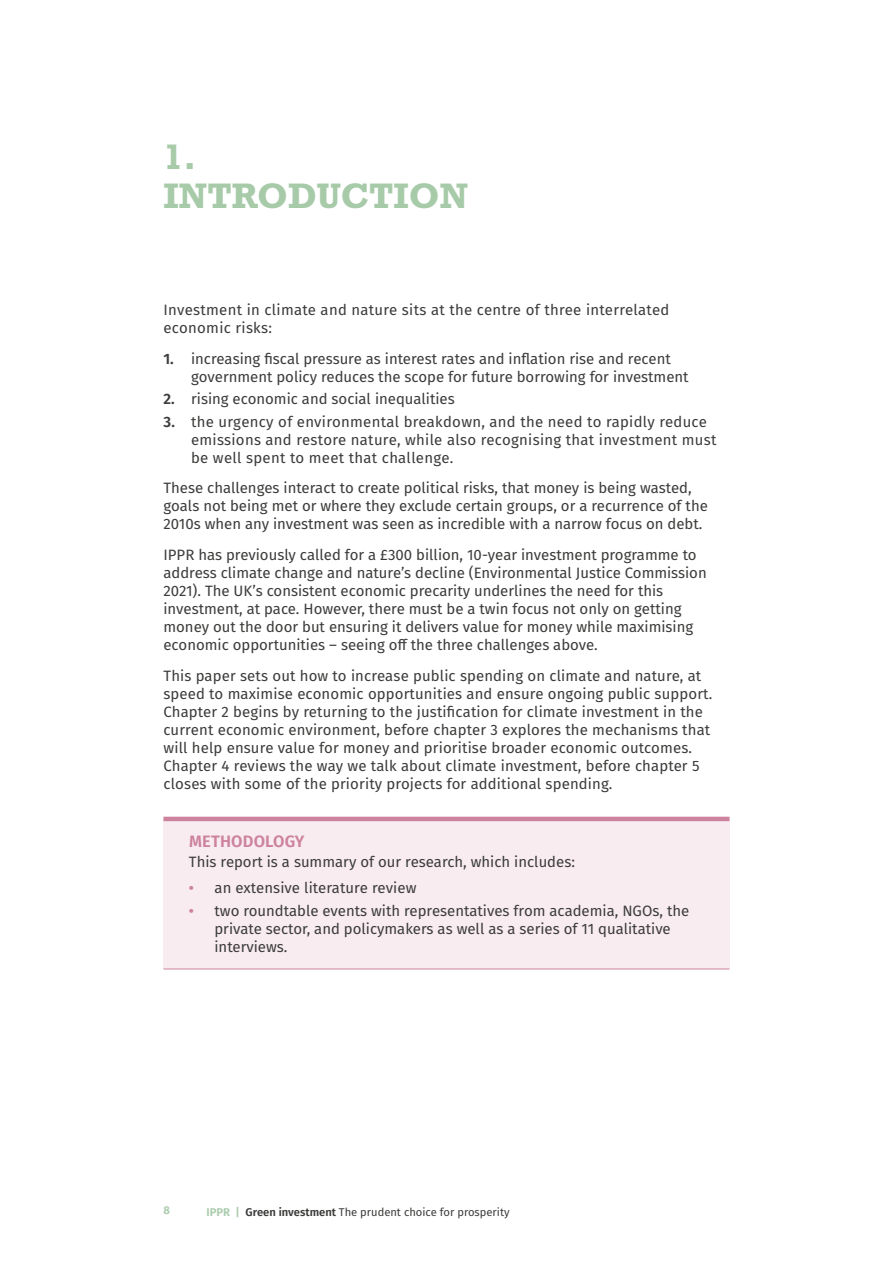
<style>
.page{position:relative;width:893px;height:1263px;background:#fff}
.page>*{position:absolute;margin:0;border:0;box-sizing:border-box;transform-origin:0 0}
.t1{font:700 36px/39px "Rockwell Std";color:#a7caa9}
.t2{font:600 16.5px "Fira Sans";letter-spacing:.01em;color:#cd829e}
.t3{font:15px/18px "Fira Sans";color:#3c3c3b}
.t4{font:15px/18px "Fira Sans";letter-spacing:.02em;color:#3c3c3b}
.t5{font:11.25px "Fira Sans";color:#3c3c3b}
.t6{font:600 11.25px "Fira Sans";color:#a7caa9}
.s1{font-weight:600}
.s2{font-weight:600;color:#cd829e}
.s3{font-weight:600;color:#a7caa9}
</style>
<div class="page">
<div style="left:163px;top:818px;width:566px;height:33px;background:#f8ecf0"></div>
<hr style="left:163px;top:817px;width:566px;height:4px;background:#cd829e">
<div style="left:163px;top:840px;width:566px;height:43px;background:#f8ecf0"></div>
<div style="left:163px;top:866px;width:566px;height:44px;background:#f8ecf0"></div>
<div style="left:163px;top:889px;width:566px;height:79px;background:#f8ecf0"></div>
<hr style="left:163px;top:968px;width:566px;height:1px;background:#cd829e">
<h1 class="t1" style="left:163px;top:137px;width:306px">1.<br>INTRODUCTION</h1>
<p class="t4" style="left:163px;top:301px;width:507px">Investment in climate and nature sits at the centre of three interrelated economic risks:</p>
<p class="t3" style="left:191px;top:349px;width:499px;text-indent:-28px"><span class="s1">1.</span> increasing fiscal pressure as interest rates and inflation rise and recent government policy reduces the scope for future borrowing for investment</p>
<p class="t3" style="left:163px;top:390px;width:293px"><span class="s1">2.</span> rising economic and social inequalities</p>
<p class="t4" style="left:191px;top:412px;width:527px;text-indent:-28px"><span class="s1">3.</span> the urgency of environmental breakdown, and the need to rapidly reduce emissions and restore nature, while also recognising that investment must be well spent to meet that challenge.</p>
<p class="t3" style="left:163px;top:479px;width:546px">These challenges interact to create political risks, that money is being wasted, goals not being met or where they exclude certain groups, or a recurrence of the<br>2010s when any investment was seen as incredible with a narrow focus on debt.</p>
<p class="t3" style="left:163px;top:545px;width:545px">IPPR has previously called for a £300 billion, 10-year investment programme to address climate change and nature’s decline (Environmental Justice Commission 2021). The UK’s consistent economic precarity underlines the need for this investment, at pace. However, there must be a twin focus not only on getting money out the door but ensuring it delivers value for money while maximising economic opportunities – seeing off the three challenges above.</p>
<p class="t3" style="left:163px;top:666px;width:550px">This paper sets out how to increase public spending on climate and nature, at speed to maximise economic opportunities and ensure ongoing public support.<br>Chapter 2 begins by returning to the justification for climate investment in the current economic environment, before chapter 3 explores the mechanisms that will help ensure value for money and prioritise broader economic outcomes.<br>Chapter 4 reviews the way we talk about climate investment, before chapter 5 closes with some of the priority projects for additional spending.</p>
<p class="t2" style="left:189px;top:827px;width:117px">METHODOLOGY</p>
<p class="t3" style="left:189px;top:852px;width:387px">This report is a summary of our research, which includes:</p>
<p class="t3" style="left:189px;top:879px;width:229px"><span class="s2">•</span> an extensive literature review</p>
<p class="t3" style="left:214px;top:901px;width:476px;text-indent:-26px"><span class="s2">•</span> two roundtable events with representatives from academia, NGOs, the private sector, and policymakers as well as a series of 11 qualitative interviews.</p>
<p class="t6" style="left:163px;top:1201px;width:8px">8</p>
<p class="t5" style="left:206px;top:1204px;width:305px"><span class="s3">IPPR |</span> <span class="s1">Green investment</span> The prudent choice for prosperity</p>
</div>
